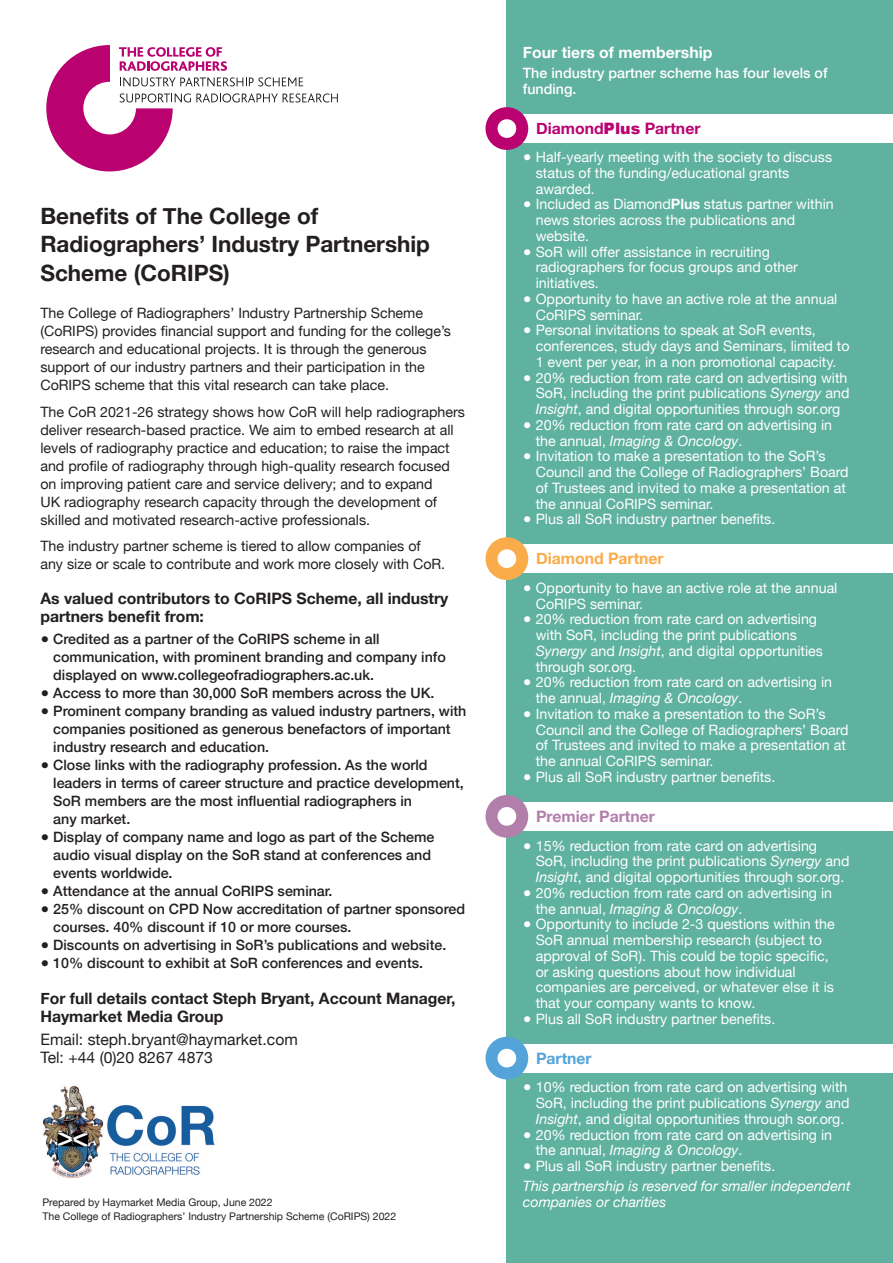
<style>
.page{position:relative;width:893px;height:1263px;background:#fff}
.page>*{position:absolute;margin:0;border:0;box-sizing:border-box;transform-origin:0 0}
.t1{font:700 22.5px/28.5px "Helvetica Neue";color:#231f20}
.t2{font:700 15.75px/18px "Helvetica Neue";color:#231f20}
.t3{font:15.75px/18px "Helvetica Neue";color:#231f20}
.t4{font:700 15.75px "Helvetica Neue";color:#fff}
.t5{font:700 15.75px "Helvetica Neue";color:#ba0170}
.t6{font:700 15.75px "Helvetica Neue";color:#faac4b}
.t7{font:700 15.75px "Helvetica Neue";color:#b27faa}
.t8{font:700 15.75px "Helvetica Neue";color:#54a4da}
.t9{font:14.25px/15.8px "Helvetica Neue";color:#fff}
.t10{font:500 14.25px/18px "Helvetica Neue";color:#231f20}
.t11{font:14.25px/18px "Helvetica Neue";color:#231f20}
.t12{font:italic 14.25px "Helvetica Neue";color:#fff}
.t13{font:500 14.25px/15.8px "Helvetica Neue";color:#fff}
.t14{font:10.5px "Helvetica Neue";color:#231f20}
.s1{font-family:"Arial";font-weight:900}
.s2{font-weight:700}
.s3{font-style:italic}
</style>
<div class="page">
<div style="left:507px;top:0;width:386px;height:1263px;background:#5fb1a0"></div>
<div style="left:507px;top:115px;width:386px;height:28px;background:#fff"></div>
<div style="left:485px;top:107px;width:43px;height:43px;border:12px solid #ba0170;border-radius:50%"></div>
<div style="left:507px;top:545px;width:386px;height:28px;background:#fff"></div>
<div style="left:485px;top:537px;width:43px;height:43px;border:12px solid #faac4b;border-radius:50%"></div>
<div style="left:507px;top:802px;width:386px;height:28px;background:#fff"></div>
<div style="left:485px;top:795px;width:43px;height:43px;border:12px solid #b27faa;border-radius:50%"></div>
<div style="left:507px;top:1044px;width:386px;height:28px;background:#fff"></div>
<div style="left:485px;top:1037px;width:43px;height:42px;border:12px solid #54a4da;border-radius:50%"></div>
<svg style="left:46px;top:45px;width:292px;height:126px"></svg>
<img style="left:43px;top:1086px;width:172px;height:93px">
<h1 class="t1" style="left:40px;top:202px;width:391px">Benefits of The College of<br>Radiographers’ Industry Partnership<br>Scheme (CoRIPS)</h1>
<p class="t11" style="left:40px;top:305px;width:412px">The College of Radiographers’ Industry Partnership Scheme (CoRIPS) provides financial support and funding for the college’s research and educational projects. It is through the generous support of our industry partners and their participation in the CoRIPS scheme that this vital research can take place.</p>
<p class="t11" style="left:40px;top:403px;width:426px">The CoR 2021-26 strategy shows how CoR will help radiographers deliver research-based practice. We aim to embed research at all levels of radiography practice and education; to raise the impact and profile of radiography through high-quality research focused on improving patient care and service delivery; and to expand<br>UK radiography research capacity through the development of skilled and motivated research-active professionals.</p>
<p class="t11" style="left:40px;top:538px;width:406px">The industry partner scheme is tiered to allow companies of any size or scale to contribute and work more closely with CoR.</p>
<p class="t2" style="left:40px;top:590px;width:410px">As valued contributors to CoRIPS Scheme, all industry partners benefit from:</p>
<p class="t10" style="left:53px;top:629px;width:394px;text-indent:-13px">● Credited as a partner of the CoRIPS scheme in all communication, with prominent branding and company info displayed on www.collegeofradiographers.ac.uk.</p>
<p class="t10" style="left:40px;top:683px;width:396px">● Access to more than 30,000 SoR members across the UK.</p>
<p class="t10" style="left:53px;top:701px;width:415px;text-indent:-13px">● Prominent company branding as valued industry partners, with companies positioned as generous benefactors of important industry research and education.</p>
<p class="t10" style="left:53px;top:755px;width:412px;text-indent:-13px">● Close links with the radiography profession. As the world leaders in terms of career structure and practice development, SoR members are the most influential radiographers in<br>any market.</p>
<p class="t10" style="left:53px;top:827px;width:383px;text-indent:-13px">● Display of company name and logo as part of the Scheme audio visual display on the SoR stand at conferences and events worldwide.</p>
<p class="t10" style="left:40px;top:881px;width:294px">● Attendance at the annual CoRIPS seminar.</p>
<p class="t10" style="left:53px;top:899px;width:413px;text-indent:-13px">● 25% discount on CPD Now accreditation of partner sponsored courses. 40% discount if 10 or more courses.</p>
<p class="t10" style="left:40px;top:935px;width:407px">● Discounts on advertising in SoR’s publications and website.</p>
<p class="t10" style="left:40px;top:953px;width:384px">● 10% discount to exhibit at SoR conferences and events.</p>
<p class="t2" style="left:40px;top:990px;width:417px">For full details contact Steph Bryant, Account Manager,<br>Haymarket Media Group</p>
<p class="t3" style="left:40px;top:1031px;width:259px">Email: steph.bryant@haymarket.com<br>Tel: +44 (0)20 8267 4873</p>
<p class="t4" style="left:523px;top:40px;width:191px">Four tiers of membership</p>
<p class="t13" style="left:523px;top:64px;width:306px">The industry partner scheme has four levels of funding.</p>
<p class="t5" style="left:536px;top:116px;width:166px">Diamond<span class="s1">Plus</span> Partner</p>
<p class="t9" style="left:536px;top:150px;width:298px;text-indent:-13px">● Half-yearly meeting with the society to discuss status of the funding/educational grants awarded.</p>
<p class="t9" style="left:536px;top:197px;width:299px;text-indent:-13px">● Included as Diamond<span class="s2">Plus</span> status partner within news stories across the publications and website.</p>
<p class="t9" style="left:536px;top:244px;width:264px;text-indent:-13px">● SoR will offer assistance in recruiting radiographers for focus groups and other initiatives.</p>
<p class="t9" style="left:536px;top:292px;width:303px;text-indent:-13px">● Opportunity to have an active role at the annual<br>CoRIPS seminar.</p>
<p class="t9" style="left:536px;top:323px;width:315px;text-indent:-13px">● Personal invitations to speak at SoR events, conferences, study days and Seminars, limited to<br>1 event per year, in a non promotional capacity.</p>
<p class="t9" style="left:536px;top:370px;width:315px;text-indent:-13px">● 20% reduction from rate card on advertising with<br>SoR, including the print publications <span class="s3">Synergy</span> and<br><span class="s3">Insight</span>, and digital opportunities through sor.org</p>
<p class="t9" style="left:536px;top:418px;width:298px;text-indent:-13px">● 20% reduction from rate card on advertising in the annual, <span class="s3">Imaging &amp; Oncology</span>.</p>
<p class="t9" style="left:536px;top:449px;width:315px;text-indent:-13px">● Invitation to make a presentation to the SoR’s Council and the College of Radiographers’ Board of Trustees and invited to make a presentation at the annual CoRIPS seminar.</p>
<p class="t9" style="left:523px;top:512px;width:254px">● Plus all SoR industry partner benefits.</p>
<p class="t6" style="left:536px;top:546px;width:129px">Diamond Partner</p>
<p class="t9" style="left:536px;top:581px;width:303px;text-indent:-13px">● Opportunity to have an active role at the annual<br>CoRIPS seminar.</p>
<p class="t9" style="left:536px;top:612px;width:289px;text-indent:-13px">● 20% reduction from rate card on advertising with SoR, including the print publications <span class="s3">Synergy</span> and <span class="s3">Insight</span>, and digital opportunities through sor.org.</p>
<p class="t9" style="left:536px;top:675px;width:298px;text-indent:-13px">● 20% reduction from rate card on advertising in the annual, <span class="s3">Imaging &amp; Oncology</span>.</p>
<p class="t9" style="left:536px;top:707px;width:315px;text-indent:-13px">● Invitation to make a presentation to the SoR’s Council and the College of Radiographers’ Board of Trustees and invited to make a presentation at the annual CoRIPS seminar.</p>
<p class="t9" style="left:523px;top:770px;width:254px">● Plus all SoR industry partner benefits.</p>
<p class="t7" style="left:536px;top:804px;width:120px">Premier Partner</p>
<p class="t9" style="left:536px;top:838px;width:315px;text-indent:-13px">● 15% reduction from rate card on advertising<br>SoR, including the print publications <span class="s3">Synergy</span> and<br><span class="s3">Insight</span>, and digital opportunities through sor.org.</p>
<p class="t9" style="left:536px;top:886px;width:298px;text-indent:-13px">● 20% reduction from rate card on advertising in the annual, <span class="s3">Imaging &amp; Oncology</span>.</p>
<p class="t9" style="left:536px;top:917px;width:301px;text-indent:-13px">● Opportunity to include 2-3 questions within the SoR annual membership research (subject to approval of SoR). This could be topic specific, or asking questions about how individual companies are perceived, or whatever else it is that your company wants to know.</p>
<p class="t9" style="left:523px;top:1011px;width:254px">● Plus all SoR industry partner benefits.</p>
<p class="t8" style="left:536px;top:1046px;width:57px">Partner</p>
<p class="t9" style="left:536px;top:1080px;width:315px;text-indent:-13px">● 10% reduction from rate card on advertising with<br>SoR, including the print publications <span class="s3">Synergy</span> and<br><span class="s3">Insight</span>, and digital opportunities through sor.org.</p>
<p class="t9" style="left:536px;top:1127px;width:298px;text-indent:-13px">● 20% reduction from rate card on advertising in the annual, <span class="s3">Imaging &amp; Oncology</span>.</p>
<p class="t9" style="left:523px;top:1159px;width:254px">● Plus all SoR industry partner benefits.</p>
<p class="t12" style="left:523px;top:1176px;width:329px">This partnership is reserved for smaller independent</p>
<p class="t14" style="left:43px;top:1195px;width:232px">Prepared by Haymarket Media Group, June 2022</p>
<p class="t12" style="left:523px;top:1191px;width:145px">companies or charities</p>
<p class="t14" style="left:43px;top:1208px;width:355px">The College of Radiographers’ Industry Partnership Scheme (CoRIPS) 2022</p>
</div>
